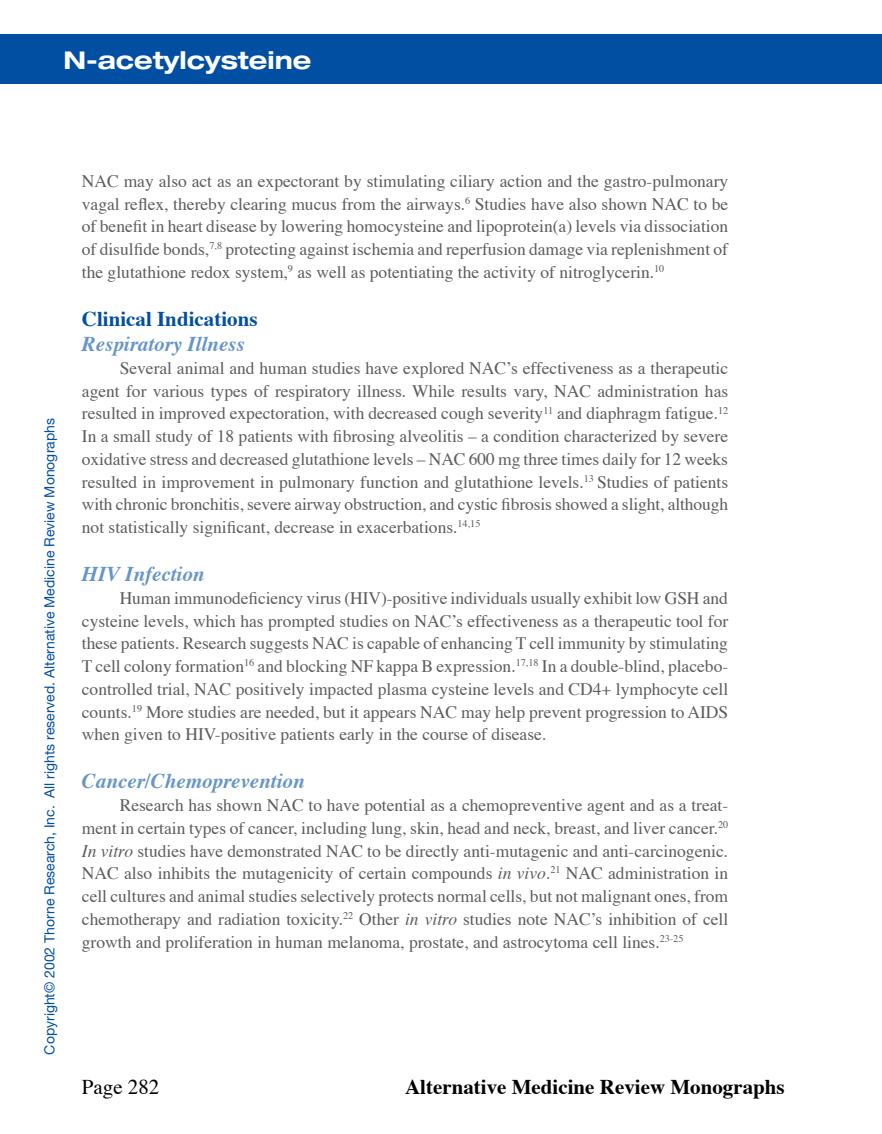
<style>
.page{position:relative;width:882px;height:1134px;background:#fff}
.page>*{position:absolute;margin:0;border:0;box-sizing:border-box;transform-origin:0 0}
.t1{font:700 expanded 24.5px "Helvetica Neue";color:#fff}
.t2{font:italic 700 21px "Times";color:#6695c8}
.t3{font:700 21px "Times";color:#000}
.t4{font:700 21px "Times";color:#004fa3}
.t5{font:21px "Times";color:#000}
.t6{font:17.5px/22.8px "Times";color:#5b5c5e;text-align:justify}
.t7{font:14px "Helvetica Neue";color:#004fa3}
.s1{font-style:italic}
</style>
<div class="page">
<div style="left:0;top:34px;width:882px;height:50px;background:#004fa3"></div>
<h1 class="t1" style="left:63px;top:44px;width:250px">N-acetylcysteine</h1>
<p class="t7" style="left:41px;top:1055px;width:638px;rotate:-90deg">Copyright© 2002 Thorne Research, Inc. All rights reserved. Alternative Medicine Review Monographs</p>
<p class="t6" style="left:82px;top:168px;width:648px">NAC may also act as an expectorant by stimulating ciliary action and the gastro-pulmonary vagal reflex, thereby clearing mucus from the airways.<sup>6</sup> Studies have also shown NAC to be of benefit in heart disease by lowering homocysteine and lipoprotein(a) levels via dissociation of disulfide bonds,<sup>7,8</sup> protecting against ischemia and reperfusion damage via replenishment of the glutathione redox system,<sup>9</sup> as well as potentiating the activity of nitroglycerin.<sup>10</sup></p>
<p class="t4" style="left:82px;top:299px;width:177px">Clinical Indications</p>
<p class="t2" style="left:82px;top:324px;width:164px">Respiratory Illness</p>
<p class="t6" style="left:82px;top:355px;width:648px;text-indent:38px">Several animal and human studies have explored NAC’s effectiveness as a therapeutic agent for various types of respiratory illness. While results vary, NAC administration has resulted in improved expectoration, with decreased cough severity<sup>11</sup> and diaphragm fatigue.<sup>12<br></sup>In a small study of 18 patients with fibrosing alveolitis – a condition characterized by severe oxidative stress and decreased glutathione levels – NAC 600 mg three times daily for 12 weeks resulted in improvement in pulmonary function and glutathione levels.<sup>13</sup> Studies of patients with chronic bronchitis, severe airway obstruction, and cystic fibrosis showed a slight, although not statistically significant, decrease in exacerbations.<sup>14,15</sup></p>
<p class="t2" style="left:82px;top:554px;width:124px">HIV Infection</p>
<p class="t6" style="left:82px;top:585px;width:648px;text-indent:38px">Human immunodeficiency virus (HIV)-positive individuals usually exhibit low GSH and cysteine levels, which has prompted studies on NAC’s effectiveness as a therapeutic tool for these patients. Research suggests NAC is capable of enhancing T cell immunity by stimulating T cell colony formation<sup>16</sup> and blocking NF kappa B expression.<sup>17,18</sup> In a double-blind, placebo&shy;controlled trial, NAC positively impacted plasma cysteine levels and CD4+ lymphocyte cell counts.<sup>19</sup> More studies are needed, but it appears NAC may help prevent progression to AIDS when given to HIV-positive patients early in the course of disease.</p>
<p class="t2" style="left:82px;top:762px;width:224px">Cancer/Chemoprevention</p>
<p class="t6" style="left:82px;top:792px;width:648px;text-indent:38px">Research has shown NAC to have potential as a chemopreventive agent and as a treat&shy;ment in certain types of cancer, including lung, skin, head and neck, breast, and liver cancer.<sup>20<br></sup><span class="s1">In vitro</span> studies have demonstrated NAC to be directly anti-mutagenic and anti-carcinogenic.<br>NAC also inhibits the mutagenicity of certain compounds <span class="s1">in vivo</span>.<sup>21</sup> NAC administration in cell cultures and animal studies selectively protects normal cells, but not malignant ones, from chemotherapy and radiation toxicity.<sup>22</sup> Other <span class="s1">in vitro</span> studies note NAC’s inhibition of cell growth and proliferation in human melanoma, prostate, and astrocytoma cell lines.<sup>23-25</sup></p>
<p class="t5" style="left:82px;top:1068px;width:79px">Page 282</p>
<p class="t3" style="left:405px;top:1067px;width:381px">Alternative Medicine Review Monographs</p>
</div>
